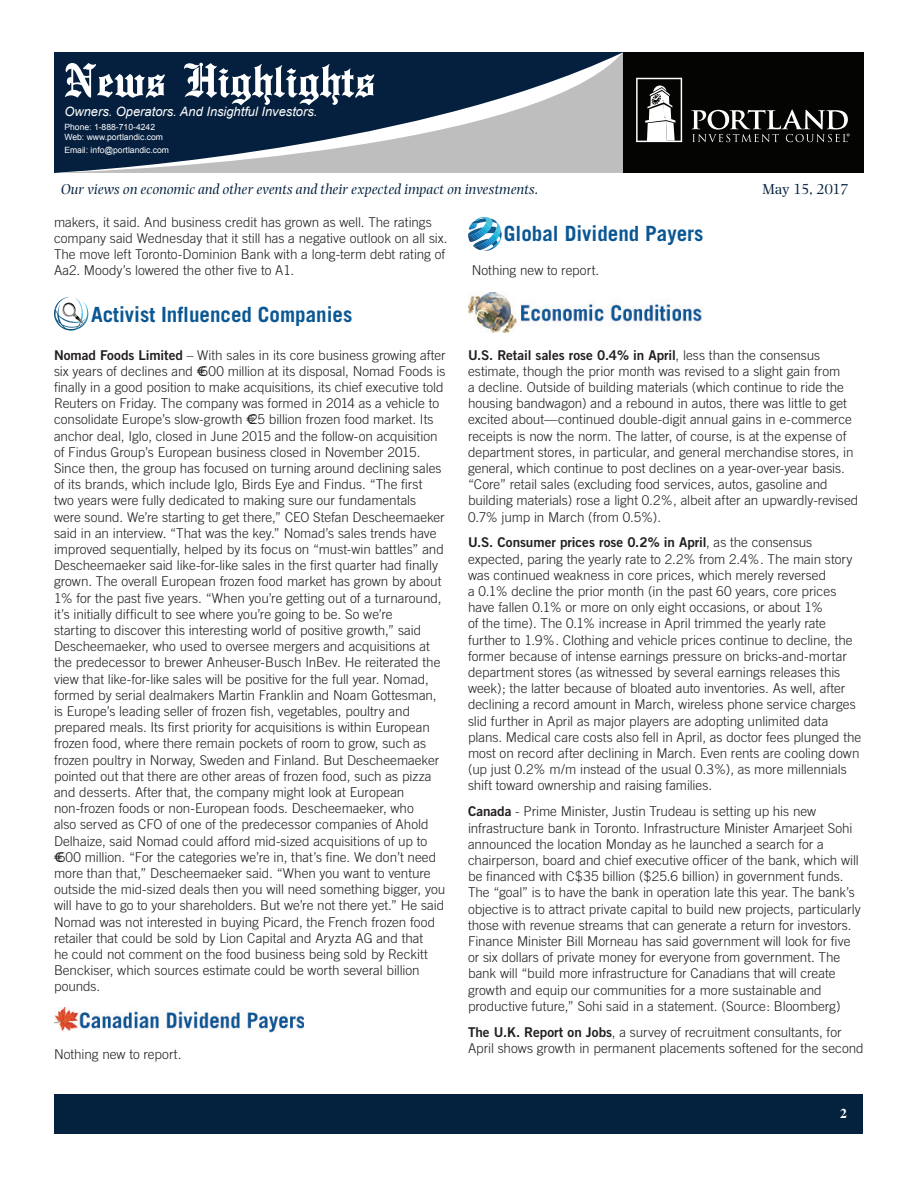
<style>
.page{position:relative;width:918px;height:1188px;background:#fff}
.page>*{position:absolute;margin:0;border:0;box-sizing:border-box;transform-origin:0 0}
.t1{font:500 51px "English Towne";color:#fff}
.t2{font:700 21px "Trade Gothic";color:#0b5793}
.t3{font:italic 15px "Photina";color:#04213e}
.t4{font:15px "Photina";letter-spacing:-.045em;color:#04213e}
.Article_-_Body{font:300 13.5px/16.2px "Trade Gothic";letter-spacing:-.005em;color:#231f20}
.t5{font:700 13.5px "Times";color:#fff}
.t6{font:italic 12.9px "Arial";color:#fff}
.t7{font:8.55px/10.4px "Arial";color:#fff}
.s1{font-family:"Trade Gothic Bold Two";font-weight:400}
</style>
<div class="page">
<div style="left:606px;top:52px;width:258px;height:121px;background:#040503"></div>
<div style="left:55px;top:1094px;width:808px;height:39px;background:#04213e"></div>
<svg style="left:54px;top:53px;width:569px;height:120px;background:#4d5d71"></svg>
<svg style="left:636px;top:78px;width:46px;height:64px"></svg>
<svg style="left:691px;top:110px;width:159px;height:32px"></svg>
<svg style="left:54px;top:297px;width:35px;height:34px"></svg>
<img style="left:54px;top:1008px;width:250px;height:25px">
<svg style="left:468px;top:217px;width:34px;height:34px"></svg>
<img style="left:468px;top:293px;width:234px;height:39px">
<h1 class="t1" style="left:64px;top:51px;width:312px">News Highlights</h1>
<p class="t6" style="left:64px;top:103px;width:255px">Owners. Operators. And Insightful Investors.</p>
<p class="t7" style="left:64px;top:122px;width:100px">Phone: 1-888-710-4242<br>Web: www.portlandic.com</p>
<p class="t7" style="left:64px;top:145px;width:106px">Email: info@portlandic.com</p>
<p class="t3" style="left:61px;top:181px;width:479px">Our views on economic and other events and their expected impact on investments.</p>
<p class="t4" style="left:762px;top:180px;width:88px">May 15, 2017</p>
<p class="Article_-_Body" style="left:54px;top:214px;width:395px">makers, it said. And business credit has grown as well. The ratings company said Wednesday that it still has a negative outlook on all six.<br>The move left Toronto-Dominion Bank with a long-term debt rating of Aa2. Moody’s lowered the other five to A1.</p>
<p class="t2" style="left:91px;top:302px;width:263px">Activist Influenced Companies</p>
<p class="Article_-_Body" style="left:54px;top:346px;width:393px"><span class="s1">Nomad Foods Limited</span> – With sales in its core business growing after six years of declines and €600 million at its disposal, Nomad Foods is finally in a good position to make acquisitions, its chief executive told Reuters on Friday. The company was formed in 2014 as a vehicle to consolidate Europe’s slow-growth €25 billion frozen food market. Its anchor deal, Iglo, closed in June 2015 and the follow-on acquisition of Findus Group’s European business closed in November 2015.<br>Since then, the group has focused on turning around declining sales of its brands, which include Iglo, Birds Eye and Findus. “The first<br>two years were fully dedicated to making sure our fundamentals were sound. We’re starting to get there,” CEO Stefan Descheemaeker said in an interview. “That was the key.” Nomad’s sales trends have improved sequentially, helped by its focus on “must-win battles” and Descheemaeker said like-for-like sales in the first quarter had finally grown. The overall European frozen food market has grown by about 1% for the past five years. “When you’re getting out of a turnaround, it’s initially difficult to see where you’re going to be. So we’re<br>starting to discover this interesting world of positive growth,” said Descheemaeker, who used to oversee mergers and acquisitions at the predecessor to brewer Anheuser-Busch InBev. He reiterated the view that like-for-like sales will be positive for the full year. Nomad, formed by serial dealmakers Martin Franklin and Noam Gottesman, is Europe’s leading seller of frozen fish, vegetables, poultry and prepared meals. Its first priority for acquisitions is within European frozen food, where there remain pockets of room to grow, such as frozen poultry in Norway, Sweden and Finland. But Descheemaeker pointed out that there are other areas of frozen food, such as pizza and desserts. After that, the company might look at European non-frozen foods or non-European foods. Descheemaeker, who<br>also served as CFO of one of the predecessor companies of Ahold Delhaize, said Nomad could afford mid-sized acquisitions of up to €600 million. “For the categories we’re in, that’s fine. We don’t need more than that,” Descheemaeker said. “When you want to venture outside the mid-sized deals then you will need something bigger, you will have to go to your shareholders. But we’re not there yet.” He said Nomad was not interested in buying Picard, the French frozen food retailer that could be sold by Lion Capital and Aryzta AG and that<br>he could not comment on the food business being sold by Reckitt Benckiser, which sources estimate could be worth several billion pounds.</p>
<p class="Article_-_Body" style="left:54px;top:1046px;width:129px">Nothing new to report.</p>
<p class="t2" style="left:504px;top:221px;width:201px">Global Dividend Payers</p>
<p class="Article_-_Body" style="left:472px;top:262px;width:129px">Nothing new to report.</p>
<p class="Article_-_Body" style="left:468px;top:346px;width:392px"><span class="s1">U.S. Retail sales rose 0.4% in April</span>, less than the consensus estimate, though the prior month was revised to a slight gain from<br>a decline. Outside of building materials (which continue to ride the housing bandwagon) and a rebound in autos, there was little to get excited about—continued double-digit annual gains in e-commerce receipts is now the norm. The latter, of course, is at the expense of department stores, in particular, and general merchandise stores, in general, which continue to post declines on a year-over-year basis. “Core” retail sales (excluding food services, autos, gasoline and building materials) rose a light 0.2%, albeit after an upwardly-revised 0.7% jump in March (from 0.5%).</p>
<p class="Article_-_Body" style="left:468px;top:534px;width:395px"><span class="s1">U.S. Consumer prices rose 0.2% in April</span>, as the consensus expected, paring the yearly rate to 2.2% from 2.4%. The main story was continued weakness in core prices, which merely reversed<br>a 0.1% decline the prior month (in the past 60 years, core prices have fallen 0.1% or more on only eight occasions, or about 1%<br>of the time). The 0.1% increase in April trimmed the yearly rate further to 1.9%. Clothing and vehicle prices continue to decline, the former because of intense earnings pressure on bricks-and-mortar department stores (as witnessed by several earnings releases this week); the latter because of bloated auto inventories. As well, after declining a record amount in March, wireless phone service charges slid further in April as major players are adopting unlimited data plans. Medical care costs also fell in April, as doctor fees plunged the most on record after declining in March. Even rents are cooling down (up just 0.2% m/m instead of the usual 0.3%), as more millennials shift toward ownership and raising families.</p>
<p class="Article_-_Body" style="left:468px;top:803px;width:394px"><span class="s1">Canada</span> - Prime Minister, Justin Trudeau is setting up his new infrastructure bank in Toronto. Infrastructure Minister Amarjeet Sohi announced the location Monday as he launched a search for a chairperson, board and chief executive officer of the bank, which will be financed with C$35 billion ($25.6 billion) in government funds.<br>The “goal” is to have the bank in operation late this year. The bank’s objective is to attract private capital to build new projects, particularly those with revenue streams that can generate a return for investors.<br>Finance Minister Bill Morneau has said government will look for five or six dollars of private money for everyone from government. The bank will “build more infrastructure for Canadians that will create growth and equip our communities for a more sustainable and productive future,” Sohi said in a statement. (Source: Bloomberg)</p>
<p class="Article_-_Body" style="left:468px;top:1024px;width:397px"><span class="s1">The U.K. Report on Jobs</span>, a survey of recruitment consultants, for<br>April shows growth in permanent placements softened for the second</p>
<p class="t5" style="left:840px;top:1100px;width:8px">2</p>
</div>
